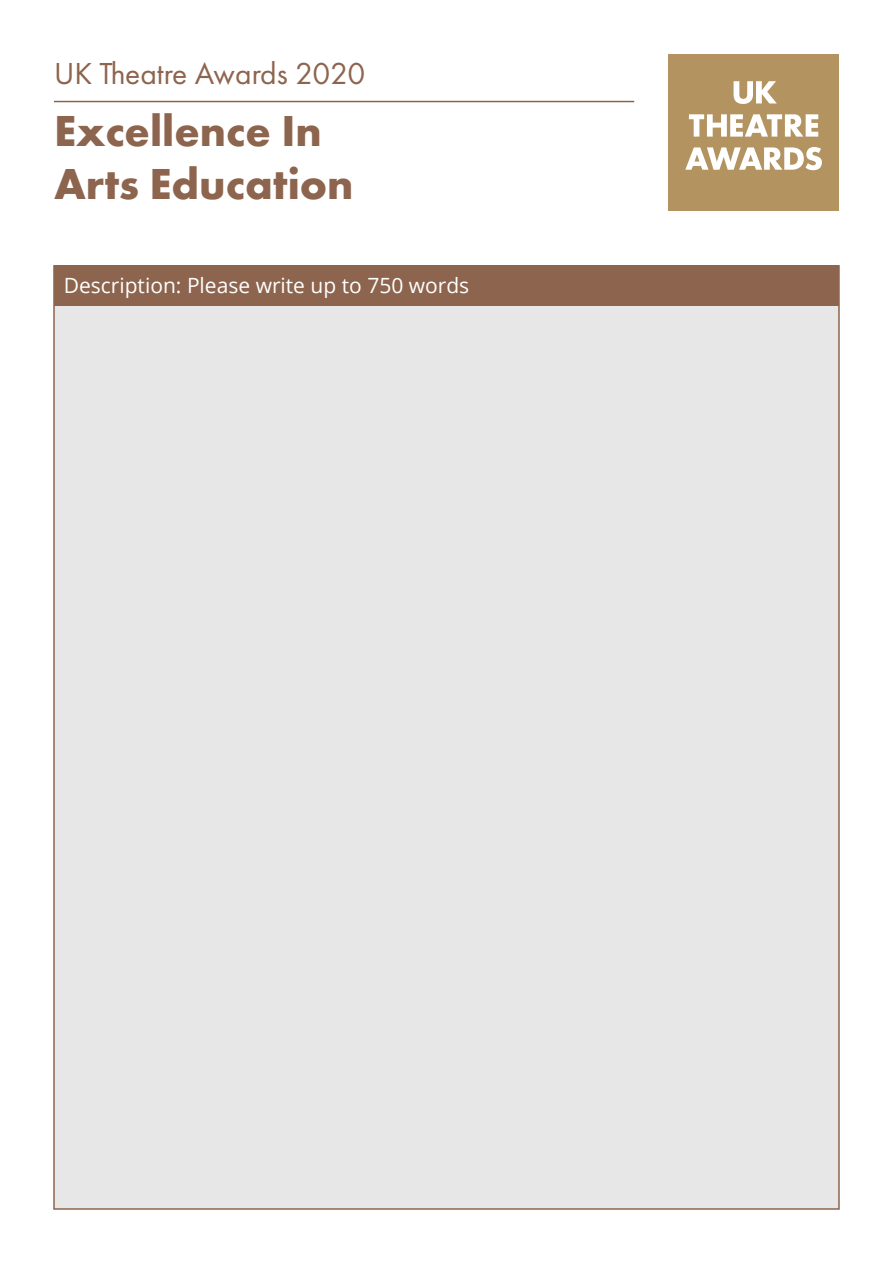
<style>
.page{position:relative;width:893px;height:1263px;background:#fff}
.page>*{position:absolute;margin:0;border:0;box-sizing:border-box;transform-origin:0 0}
.t1{font:700 45px/52.8px "Futura PT";color:#8d644d}
.t2{font:31.5px "Futura PT";color:#8d644d}
.t3{font:21px "Open Sans";color:#fff}
</style>
<div class="page">
<div style="left:668px;top:54px;width:171px;height:156px;background:#b39360"></div>
<svg style="left:734px;top:81px;width:43px;height:23px"></svg>
<svg style="left:689px;top:114px;width:129px;height:23px"></svg>
<svg style="left:685px;top:147px;width:137px;height:23px"></svg>
<div style="left:53px;top:265px;width:787px;height:945px;background:#e8e7e7;border:2px solid #8d644d"></div>
<div style="left:54px;top:265px;width:785px;height:41px;background:#8d644d"></div>
<hr style="left:54px;top:101px;width:580px;height:1px;background:#8d644d">
<h2 class="t2" style="left:54px;top:55px;width:313px">UK Theatre Awards 2020</h2>
<h1 class="t1" style="left:54px;top:104px;width:301px">Excellence In<br>Arts Education</h1>
<p class="t3" style="left:64px;top:271px;width:407px">Description: Please write up to 750 words</p>
</div>
